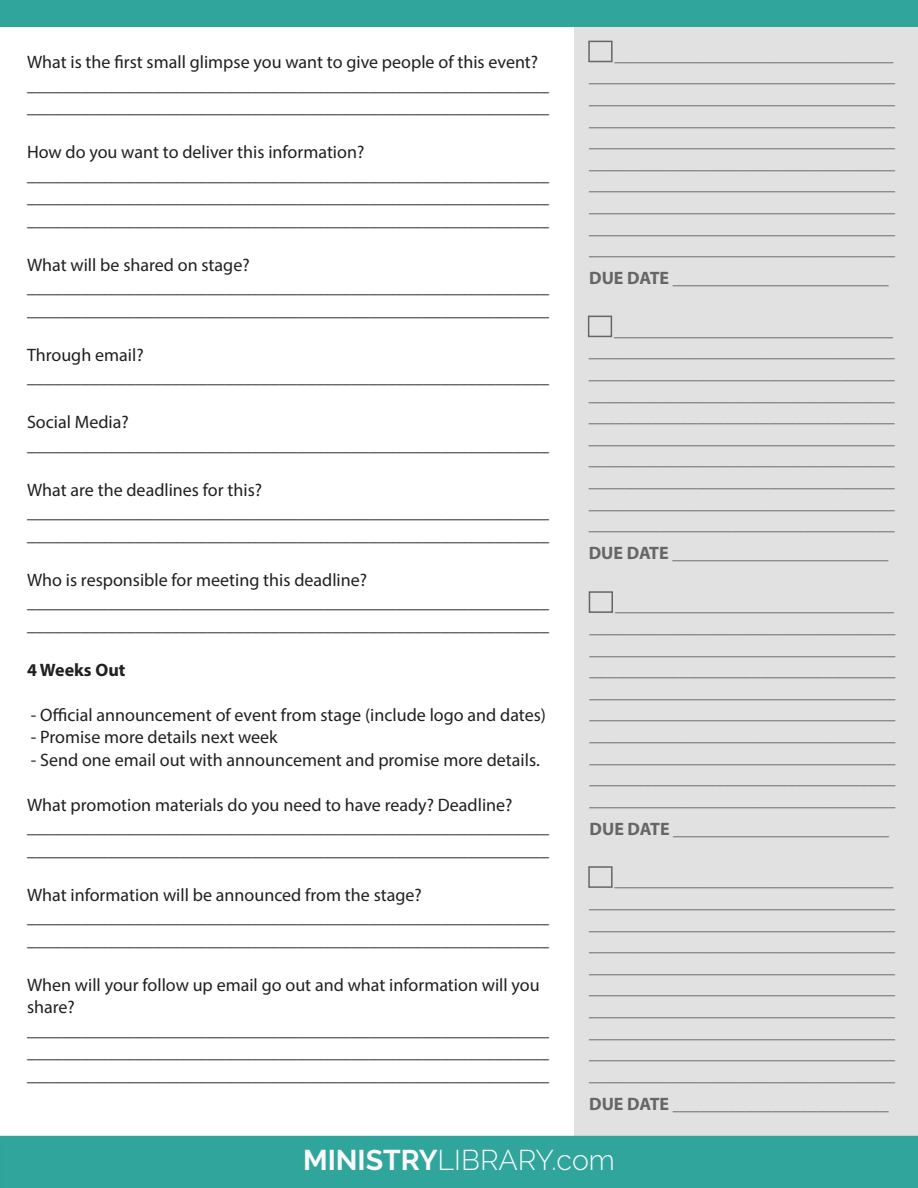
<style>
.page{position:relative;width:918px;height:1188px;background:#fff}
.page>*{position:absolute;margin:0;border:0;box-sizing:border-box;transform-origin:0 0}
.t1{font:300 28.5px "Raleway";color:#f9f9f9}
.t2{font:18px/22.5px "Myriad Pro";color:#221f1f}
.t3{font:700 18px/21.6px "Myriad Pro";color:#656666;text-align:justify}
.t4{font:700 18px "Myriad Pro";color:#221f1f}
.s1{font-weight:700}
</style>
<div class="page">
<div style="left:575px;top:8px;width:343px;height:1157px;background:#e2e1e1"></div>
<div style="left:0;top:0;width:918px;height:27px;background:#2fa59c"></div>
<div style="left:588px;top:866px;width:25px;height:22px;border:2px solid #656666"></div>
<div style="left:589px;top:591px;width:24px;height:22px;border:2px solid #656666"></div>
<div style="left:588px;top:316px;width:24px;height:21px;border:2px solid #656666"></div>
<div style="left:588px;top:41px;width:25px;height:21px;border:2px solid #656666"></div>
<div style="left:54px;top:1136px;width:864px;height:52px;background:#2fa59c"></div>
<div style="left:0;top:1135px;width:54px;height:53px;background:#2fa59c"></div>
<p class="t2" style="left:27px;top:53px;width:523px">What is the first small glimpse you want to give people of this event? __________________________________________________________ __________________________________________________________</p>
<p class="t2" style="left:27px;top:143px;width:523px">How do you want to deliver this information? __________________________________________________________ __________________________________________________________ __________________________________________________________</p>
<p class="t2" style="left:27px;top:255px;width:523px">What will be shared on stage? __________________________________________________________ __________________________________________________________</p>
<p class="t2" style="left:27px;top:345px;width:523px">Through email? __________________________________________________________</p>
<p class="t2" style="left:27px;top:413px;width:523px">Social Media? __________________________________________________________</p>
<p class="t2" style="left:27px;top:480px;width:523px">What are the deadlines for this? __________________________________________________________ __________________________________________________________</p>
<p class="t2" style="left:27px;top:570px;width:523px">Who is responsible for meeting this deadline? __________________________________________________________ __________________________________________________________</p>
<p class="t4" style="left:27px;top:663px;width:100px">4 Weeks Out</p>
<p class="t2" style="left:31px;top:705px;width:517px">- Official announcement of event from stage (include logo and dates)</p>
<p class="t2" style="left:31px;top:728px;width:248px">- Promise more details next week</p>
<p class="t2" style="left:31px;top:750px;width:510px">- Send one email out with announcement and promise more details.</p>
<p class="t2" style="left:27px;top:795px;width:523px">What promotion materials do you need to have ready? Deadline? __________________________________________________________ __________________________________________________________</p>
<p class="t2" style="left:27px;top:885px;width:523px">What information will be announced from the stage? __________________________________________________________ __________________________________________________________</p>
<p class="t2" style="left:27px;top:975px;width:523px">When will your follow up email go out and what information will you share? __________________________________________________________ __________________________________________________________ __________________________________________________________</p>
<p class="t3" style="left:589px;top:45px;width:307px;text-indent:25px">_______________________________ __________________________________ __________________________________ __________________________________ __________________________________ __________________________________ __________________________________ __________________________________ __________________________________ __________________________________</p>
<p class="t3" style="left:589px;top:269px;width:301px">DUE DATE ________________________</p>
<p class="t3" style="left:589px;top:320px;width:307px;text-indent:25px">_______________________________ __________________________________ __________________________________ __________________________________ __________________________________ __________________________________ __________________________________ __________________________________ __________________________________ __________________________________</p>
<p class="t3" style="left:589px;top:544px;width:301px">DUE DATE ________________________</p>
<p class="t3" style="left:590px;top:596px;width:307px;text-indent:25px">_______________________________ __________________________________ __________________________________ __________________________________ __________________________________ __________________________________ __________________________________ __________________________________ __________________________________ __________________________________</p>
<p class="t3" style="left:590px;top:819px;width:301px">DUE DATE ________________________</p>
<p class="t3" style="left:589px;top:871px;width:307px;text-indent:25px">_______________________________ __________________________________ __________________________________ __________________________________ __________________________________ __________________________________ __________________________________ __________________________________ __________________________________ __________________________________</p>
<p class="t3" style="left:589px;top:1094px;width:301px">DUE DATE ________________________</p>
<h1 class="t1" style="left:303px;top:1144px;width:313px"><span class="s1">MINISTRY</span>LIBRARY.com</h1>
</div>
